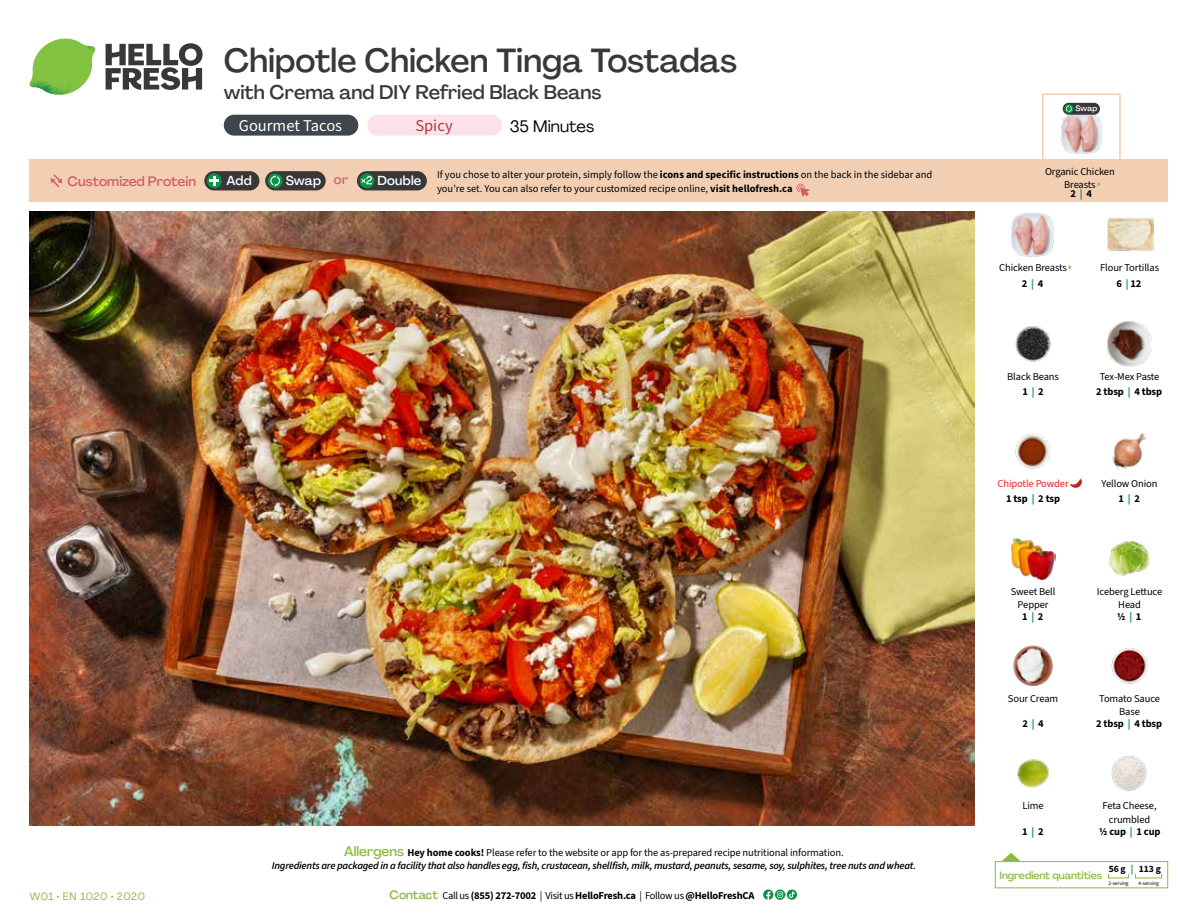
<style>
.page{position:relative;width:1188px;height:918px;background:#fff}
.page>*{position:absolute;margin:0;border:0;box-sizing:border-box;transform-origin:0 0}
.t1{font:500 33px "Agrandir";letter-spacing:-.005em;color:#383839}
.t2{font:500 19.5px "Agrandir";color:#383839}
.t3{font:16.5px "Source Sans 3";color:#fff}
.t4{font:16.5px "Agrandir";color:#000}
.t5{font:16.5px "Source Sans 3";color:#b33841}
.t6{font:500 13.5px "Agrandir";color:#d15f6a}
.t7{font:500 12.9px "Agrandir";letter-spacing:.015em;color:#fff}
.t8{font:10.5px/13.5px "Source Sans 3";letter-spacing:-.01em;color:#000;text-align:center}
.t9{font:italic 600 10.5px/13.5px "Source Sans 3";letter-spacing:-.02em;color:#000;text-align:center}
.t10{font:700 10.5px "Source Sans 3";letter-spacing:-.02em;color:#000}
.t11{font:10.5px/14.9px "Source Sans 3";letter-spacing:-.01em;color:#ed1d24;text-align:center}
.t12{font:500 10.5px "Agrandir";letter-spacing:-.01em;color:#8cba42}
.t13{font:10.5px "Agrandir";letter-spacing:.05em;color:#8cba42}
.t14{font:700 9.6px "Source Sans 3";color:#000}
.t15{font:500 7.95px "Agrandir";color:#fff}
.t16{font:5.25px "Source Sans 3";letter-spacing:-.01em;color:#000}
.s1{color:#d15f6a}
.s2{color:#8cba42}
.s3{color:#0b9446}
.s4{font-weight:700}
.s5{font-weight:700;color:#0b9446}
.s6{font-weight:700;color:#000}
.s7{font-family:"Agrandir";font-weight:500;font-style:normal;font-size:13.5px;color:#8cba42}
.s8{font-weight:700;font-style:normal}
.s9{font-weight:400;font-style:normal}
.s10{font-family:"Agrandir";font-weight:500;font-size:12px;color:#8cba42}
.s11{font-weight:400}
</style>
<div class="page">
<svg style="left:106px;top:43px;width:97px;height:47px"></svg>
<svg style="left:34px;top:39px;width:59px;height:38px"></svg>
<img style="left:65px;top:39px;width:30px;height:25px">
<img style="left:33px;top:60px;width:56px;height:10px">
<img style="left:29px;top:64px;width:58px;height:31px">
<img style="left:64px;top:70px;width:25px;height:24px">
<img style="left:30px;top:211px;width:945px;height:615px">
<div style="left:787px;top:889px;width:10px;height:11px;background:#099447;border-radius:50%"></div>
<svg style="left:763px;top:889px;width:32px;height:11px"></svg>
<svg style="left:1002px;top:853px;width:18px;height:8px"></svg>
<div style="left:995px;top:861px;width:173px;height:27px;border:1px solid #8cba42"></div>
<img style="left:1015px;top:326px;width:36px;height:36px">
<img style="left:1107px;top:321px;width:45px;height:45px">
<img style="left:1015px;top:433px;width:36px;height:36px">
<img style="left:1112px;top:433px;width:35px;height:37px">
<img style="left:1011px;top:538px;width:45px;height:43px">
<img style="left:1108px;top:540px;width:42px;height:36px">
<img style="left:1013px;top:645px;width:40px;height:42px">
<img style="left:1017px;top:759px;width:33px;height:29px">
<img style="left:1111px;top:755px;width:36px;height:36px">
<img style="left:1108px;top:218px;width:45px;height:33px">
<img style="left:1011px;top:213px;width:43px;height:44px">
<img style="left:1111px;top:648px;width:37px;height:36px">
<div style="left:367px;top:115px;width:135px;height:21px;background:#fce1e9;border-radius:10px"></div>
<svg style="left:1070px;top:476px;width:12px;height:12px"></svg>
<div style="left:224px;top:115px;width:134px;height:21px;background:#3e454c;border-radius:10px"></div>
<div style="left:30px;top:160px;width:1138px;height:42px;background:#f2cfb3"></div>
<svg style="left:50px;top:174px;width:12px;height:13px"></svg>
<div style="left:265px;top:171px;width:61px;height:19px;background:#383839;border-radius:10px"></div>
<svg style="left:268px;top:173px;width:15px;height:15px"></svg>
<svg style="left:270px;top:175px;width:10px;height:12px"></svg>
<div style="left:204px;top:171px;width:55px;height:19px;background:#383839;border-radius:10px"></div>
<div style="left:207px;top:173px;width:15px;height:15px;background:#0b9446;border-radius:50%"></div>
<svg style="left:209px;top:176px;width:10px;height:10px"></svg>
<svg style="left:796px;top:183px;width:13px;height:14px"></svg>
<div style="left:357px;top:171px;width:70px;height:19px;background:#383839;border-radius:10px"></div>
<svg style="left:360px;top:173px;width:14px;height:15px"></svg>
<svg style="left:360px;top:176px;width:12px;height:8px"></svg>
<div style="left:1042px;top:94px;width:79px;height:69px;border:2px solid #f2cfb3"></div>
<img style="left:1061px;top:112px;width:41px;height:42px">
<div style="left:1063px;top:103px;width:37px;height:12px;background:#383839;border-radius:6px"></div>
<svg style="left:1064px;top:104px;width:9px;height:9px"></svg>
<svg style="left:1066px;top:105px;width:6px;height:7px"></svg>
<h1 class="t1" style="left:224px;top:40px;width:515px">Chipotle Chicken Tinga Tostadas</h1>
<h2 class="t2" style="left:224px;top:80px;width:379px">with Crema and DIY Refried Black Beans</h2>
<h3 class="t4" style="left:510px;top:116px;width:86px">35 Minutes</h3>
<h3 class="t5" style="left:415px;top:115px;width:39px">Spicy</h3>
<h3 class="t3" style="left:239px;top:115px;width:105px">Gourmet Tacos</h3>
<p class="t15" style="left:1075px;top:104px;width:24px">Swap</p>
<p class="t6" style="left:68px;top:173px;width:130px">Customized Protein</p>
<p class="t7" style="left:227px;top:172px;width:27px">Add</p>
<p class="t7" style="left:286px;top:172px;width:64px">Swap <span class="s1">or</span></p>
<p class="t7" style="left:377px;top:172px;width:45px">Double</p>
<p class="t8" style="left:1045px;top:164px;width:71px">Organic Chicken<br>Breasts<span class="s2">▲</span></p>
<p class="t10" style="left:1071px;top:187px;width:23px">2 <span class="s3">|</span> 4</p>
<p class="t8" style="left:437px;top:168px;width:497px;text-align:left">If you chose to alter your protein, simply follow the <span class="s4">icons and specific instructions</span> on the back in the sidebar and you're set. You can also refer to your customized recipe online, <span class="s4">visit hellofresh.ca</span></p>
<p class="t8" style="left:999px;top:259px;width:75px;line-height:16.4px">Chicken Breasts<span class="s2">▲<br></span><span class="s4">2</span> <span class="s5">|</span> <span class="s4">4</span></p>
<p class="t8" style="left:1100px;top:259px;width:60px;line-height:16.4px">Flour Tortillas<br><span class="s4">6</span> <span class="s5">|</span> <span class="s4">12</span></p>
<p class="t8" style="left:1007px;top:369px;width:53px;line-height:14.9px">Black Beans<br><span class="s4">1</span> <span class="s5">|</span> <span class="s4">2</span></p>
<p class="t8" style="left:1096px;top:369px;width:67px;line-height:14.9px">Tex-Mex Paste<br><span class="s4">2 tbsp</span> <span class="s5">|</span> <span class="s4">4 tbsp</span></p>
<p class="t11" style="left:998px;top:476px;width:73px">Chipotle Powder<br><span class="s6">1 tsp</span> <span class="s5">|</span> <span class="s6">2 tsp</span></p>
<p class="t8" style="left:1102px;top:476px;width:57px;line-height:14.9px">Yellow Onion<br><span class="s4">1</span> <span class="s5">|</span> <span class="s4">2</span></p>
<p class="t13" style="left:30px;top:890px;width:117px">W01 • EN 1020 • 2020</p>
<p class="t9" style="left:272px;top:845px;width:646px"><span class="s7">Allergens</span> <span class="s8">Hey home cooks!</span> <span class="s9">Please refer to the website or app for the as-prepared recipe nutritional information.<br></span>Ingredients are packaged in a facility that also handles egg, fish, crustacean, shellfish, milk, mustard, peanuts, sesame, soy, sulphites, tree nuts and wheat.</p>
<p class="t10" style="left:390px;top:888px;width:366px"><span class="s10">Contact</span> <span class="s11">Call us</span> (855) 272-7002 <span class="s11">| Visit us</span> HelloFresh.ca <span class="s11">| Follow us</span> @HelloFreshCA</p>
<p class="t8" style="left:1011px;top:584px;width:46px">Sweet Bell<br>Pepper</p>
<p class="t10" style="left:1022px;top:609px;width:23px">1 <span class="s3">|</span> 2</p>
<p class="t8" style="left:1097px;top:584px;width:67px">Iceberg Lettuce<br>Head</p>
<p class="t10" style="left:1117px;top:609px;width:26px">1/2 <span class="s3">|</span> 1</p>
<p class="t8" style="left:1008px;top:692px;width:52px">Sour Cream</p>
<p class="t10" style="left:1022px;top:717px;width:23px">2 <span class="s3">|</span> 4</p>
<p class="t8" style="left:1099px;top:692px;width:62px">Tomato Sauce<br>Base</p>
<p class="t10" style="left:1096px;top:717px;width:67px">2 tbsp <span class="s3">|</span> 4 tbsp</p>
<p class="t8" style="left:1022px;top:799px;width:23px">Lime</p>
<p class="t10" style="left:1022px;top:824px;width:23px">1 <span class="s3">|</span> 2</p>
<p class="t8" style="left:1103px;top:799px;width:56px">Feta Cheese, crumbled</p>
<p class="t10" style="left:1099px;top:824px;width:63px">1/2 cup <span class="s3">|</span> 1 cup</p>
<p class="t14" style="left:1109px;top:863px;width:54px">56 g <span class="s3">|</span> 113 g</p>
<p class="t16" style="left:1109px;top:880px;width:22px">2-serving</p>
<p class="t16" style="left:1139px;top:880px;width:22px">4-serving</p>
<p class="t12" style="left:1000px;top:868px;width:104px">Ingredient quantities</p>
</div>
